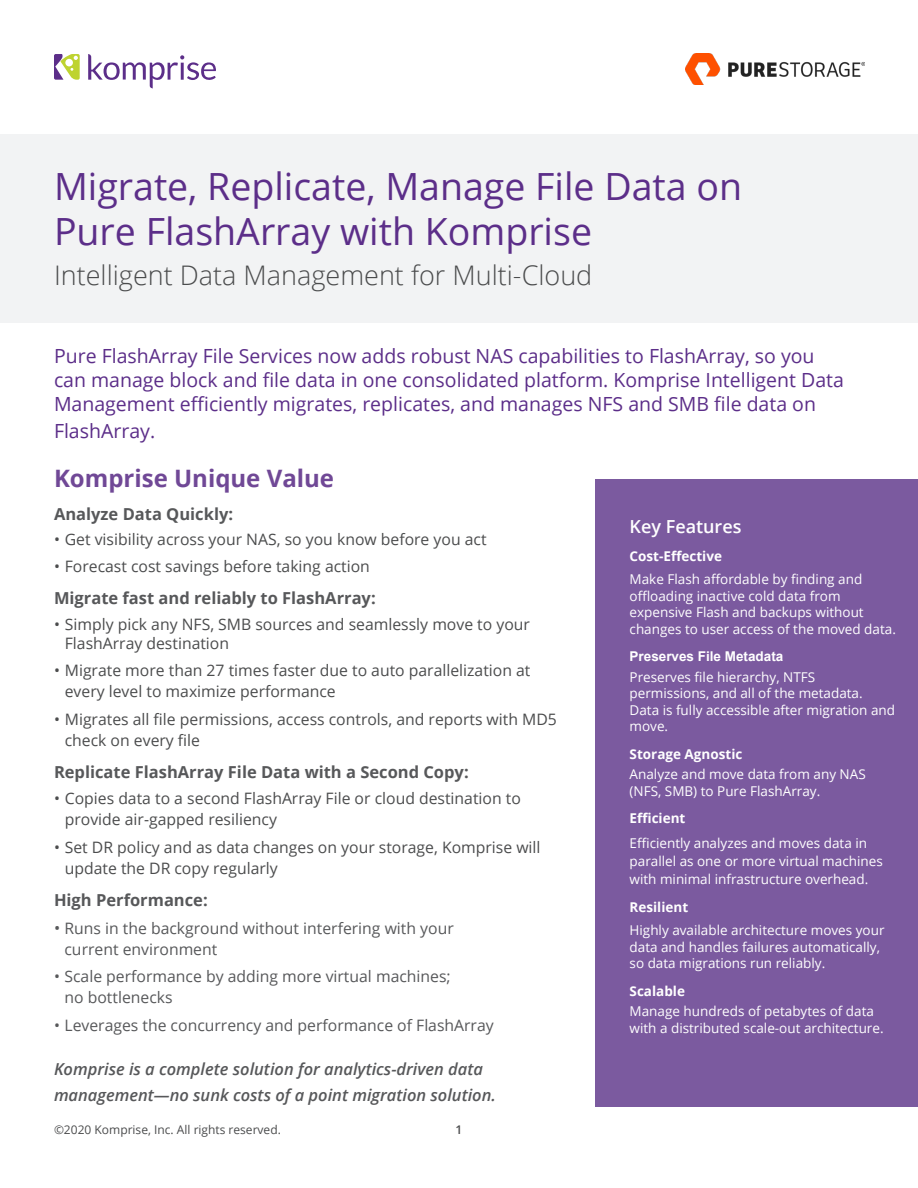
<style>
.page{position:relative;width:918px;height:1188px;background:#fff}
.page>*{position:absolute;margin:0;border:0;box-sizing:border-box;transform-origin:0 0}
.t1{font:37.5px/45px "Open Sans";color:#5c2e89}
.Subtitile{font:300 27px "Open Sans";color:#4b4c4d}
.t2{font:700 24px "Open Sans";color:#704896}
.Introductory_text{font:19.5px/24px "Open Sans";color:#5c2e89}
.Sidebar_H1{font:600 18px "Open Sans";color:#fff}
.Body_Text{font:italic 600 16.5px/25.5px "Open Sans";color:#57585a}
.Body_Text-2{font:700 16.5px "Open Sans";color:#57585a}
.bullet_1{font:700 16.5px "Open Sans";color:#57585a}
.t3{font:15.75px/21px "Open Sans";color:#4b4c4d}
.Body_Text-3{font:15.75px/21px "Open Sans";color:#57585a}
.Sidebar_bullet_1{font:13.5px/16.5px "Open Sans";color:#fff}
.Sidebar_bullet_1-2{font:700 13.5px "Open Sans";color:#fff}
.Sidebar_bullet_1-3{font:700 13.5px "Arial";color:#fff}
.Sidebar_text{font:700 13.5px "Open Sans";color:#fff}
.t4{font:12px "Open Sans";color:#4b4c4d}
.t5{font:600 12px "Open Sans";color:#4b4c4d}
.s1{font-size:16.5px}
</style>
<div class="page">
<div style="left:595px;top:480px;width:323px;height:627px;background:#7b5a9f"></div>
<div style="left:0;top:134px;width:918px;height:189px;background:#f2f3f4"></div>
<svg style="left:88px;top:54px;width:128px;height:34px"></svg>
<svg style="left:54px;top:54px;width:26px;height:26px"></svg>
<img style="left:686px;top:53px;width:178px;height:32px">
<p class="t1" style="left:54px;top:163px;width:690px">Migrate, Replicate, Manage File Data on<br>Pure FlashArray with Komprise</p>
<p class="Subtitile" style="left:54px;top:257px;width:540px">Intelligent Data Management for Multi-Cloud</p>
<p class="Introductory_text" style="left:54px;top:343px;width:791px">Pure FlashArray File Services now adds robust NAS capabilities to FlashArray, so you can manage block and file data in one consolidated platform. Komprise Intelligent Data<br>Management efficiently migrates, replicates, and manages NFS and SMB file data on</p>
<p class="Introductory_text" style="left:54px;top:418px;width:103px">FlashArray.</p>
<h1 class="t2" style="left:54px;top:462px;width:282px">Komprise Unique Value</h1>
<p class="Body_Text-2" style="left:54px;top:502px;width:181px">Analyze Data Quickly:</p>
<p class="t3" style="left:54px;top:529px;width:434px">• Get visibility across your NAS, so you know before you act</p>
<p class="t3" style="left:54px;top:555px;width:318px">• Forecast cost savings before taking action</p>
<p class="Body_Text-2" style="left:54px;top:586px;width:323px">Migrate fast and reliably to FlashArray:</p>
<p class="t3" style="left:65px;top:614px;width:467px;line-height:18.9px;text-indent:-11px">• Simply pick any NFS, SMB sources and seamlessly move to your<br>FlashArray destination</p>
<p class="t3" style="left:65px;top:660px;width:467px;text-indent:-11px">• Migrate more than 27 times faster due to auto parallelization at every level to maximize performance</p>
<p class="t3" style="left:65px;top:708px;width:494px;text-indent:-11px">• Migrates all file permissions, access controls, and reports with MD5 check on every file</p>
<p class="bullet_1" style="left:54px;top:761px;width:416px">Replicate FlashArray File Data with a Second Copy:</p>
<p class="t3" style="left:65px;top:787px;width:458px;text-indent:-11px">• Copies data to a second FlashArray File or cloud destination to provide air-gapped resiliency</p>
<p class="t3" style="left:65px;top:836px;width:477px;text-indent:-11px">• Set DR policy and as data changes on your storage, Komprise will update the DR copy regularly</p>
<p class="Body_Text-2" style="left:54px;top:888px;width:155px">High Performance:</p>
<p class="Body_Text-3" style="left:64px;top:917px;width:391px;text-indent:-10px"><span class="s1">•</span> Runs in the background without interfering with your current environment</p>
<p class="Body_Text-3" style="left:64px;top:966px;width:388px;text-indent:-10px">• Scale performance by adding more virtual machines; no bottlenecks</p>
<p class="Body_Text-3" style="left:54px;top:1015px;width:441px">• Leverages the concurrency and performance of FlashArray</p>
<p class="Body_Text" style="left:54px;top:1056px;width:443px">Komprise is a complete solution for analytics-driven data management—no sunk costs of a point migration solution.</p>
<p class="t4" style="left:54px;top:1121px;width:228px">©2020 Komprise, Inc. All rights reserved.</p>
<p class="t5" style="left:456px;top:1121px;width:8px">1</p>
<p class="Sidebar_H1" style="left:630px;top:514px;width:113px">Key Features</p>
<p class="Sidebar_bullet_1-2" style="left:630px;top:546px;width:94px">Cost-Effective</p>
<p class="Sidebar_bullet_1" style="left:630px;top:571px;width:268px">Make Flash affordable by finding and offloading inactive cold data from expensive Flash and backups without changes to user access of the moved data.</p>
<p class="Sidebar_bullet_1-3" style="left:630px;top:648px;width:155px">Preserves File Metadata</p>
<p class="Sidebar_bullet_1" style="left:630px;top:668px;width:267px">Preserves file hierarchy, NTFS permissions, and all of the metadata.<br>Data is fully accessible after migration and move.</p>
<p class="Sidebar_bullet_1-2" style="left:630px;top:744px;width:114px">Storage Agnostic</p>
<p class="Sidebar_bullet_1" style="left:630px;top:766px;width:238px">Analyze and move data from any NAS (NFS, SMB) to Pure FlashArray.</p>
<p class="Sidebar_text" style="left:630px;top:809px;width:57px">Efficient</p>
<p class="Sidebar_bullet_1" style="left:630px;top:834px;width:255px;line-height:18px">Efficiently analyzes and moves data in parallel as one or more virtual machines with minimal infrastructure overhead.</p>
<p class="Sidebar_bullet_1-2" style="left:630px;top:897px;width:60px">Resilient</p>
<p class="Sidebar_bullet_1" style="left:630px;top:922px;width:256px">Highly available architecture moves your data and handles failures automatically, so data migrations run reliably.</p>
<p class="Sidebar_bullet_1-2" style="left:630px;top:981px;width:57px">Scalable</p>
<p class="Sidebar_bullet_1" style="left:630px;top:1003px;width:256px">Manage hundreds of petabytes of data with a distributed scale-out architecture.</p>
</div>
